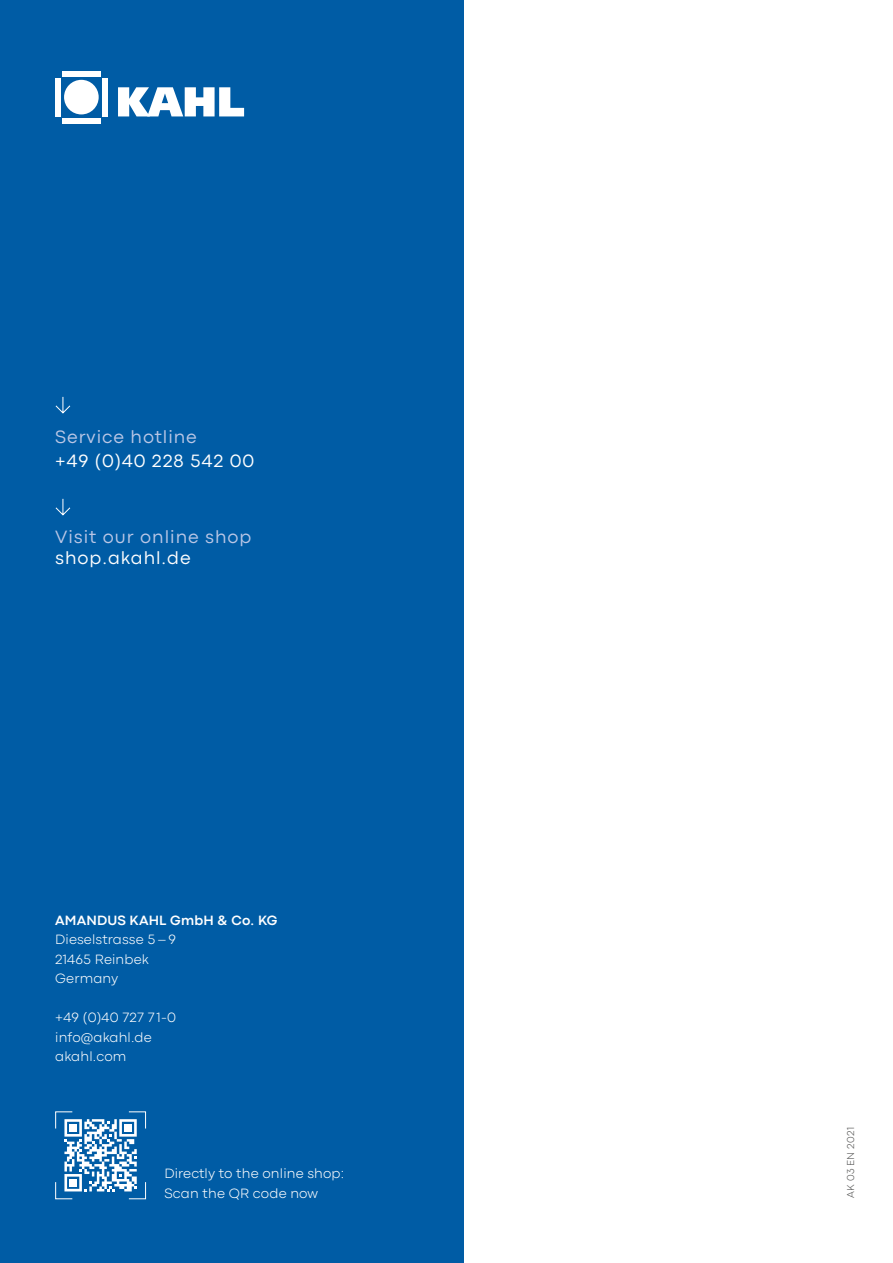
<style>
.page{position:relative;width:893px;height:1263px;background:#fff}
.page>*{position:absolute;margin:0;border:0;box-sizing:border-box;transform-origin:0 0}
.t1{font:18.6px "Codec Pro News";letter-spacing:.05em;color:#bbc7e6}
.t2{font:18.6px "Codec Pro News";letter-spacing:.05em;color:#fff}
.t3{font:300 14.1px/19.5px "Codec Pro";letter-spacing:.01em;color:#fff}
.t4{font:700 14.1px "Codec Pro";letter-spacing:.01em;color:#fff}
.t5{font:300 10.5px "Codec Pro";letter-spacing:.02em;color:#575756}
</style>
<div class="page">
<div style="left:0;top:0;width:464px;height:1263px;background:#005ca5"></div>
<svg style="left:118px;top:87px;width:126px;height:29px"></svg>
<div style="left:55px;top:78px;width:6px;height:38px;background:#fff"></div>
<div style="left:102px;top:78px;width:5px;height:38px;background:#fff"></div>
<div style="left:62px;top:118px;width:39px;height:5px;background:#fff"></div>
<div style="left:62px;top:71px;width:39px;height:6px;background:#fff"></div>
<div style="left:64px;top:80px;width:35px;height:34px;background:#fff;border-radius:50%"></div>
<svg style="left:55px;top:396px;width:16px;height:18px"></svg>
<svg style="left:55px;top:498px;width:16px;height:18px"></svg>
<svg style="left:55px;top:1111px;width:91px;height:88px"></svg>
<div style="left:69px;top:1124px;width:8px;height:8px;background:#fff"></div>
<div style="left:124px;top:1124px;width:8px;height:8px;background:#fff"></div>
<div style="left:69px;top:1179px;width:8px;height:7px;background:#fff"></div>
<h1 class="t1" style="left:55px;top:426px;width:143px">Service hotline</h1>
<h1 class="t2" style="left:55px;top:449px;width:200px">+49 (0)40 228 542 00</h1>
<h1 class="t1" style="left:55px;top:525px;width:198px">Visit our online shop</h1>
<h1 class="t2" style="left:55px;top:547px;width:137px">shop.akahl.de</h1>
<p class="t4" style="left:55px;top:912px;width:224px">AMANDUS KAHL GmbH &amp; Co. KG</p>
<p class="t3" style="left:55px;top:930px;width:122px">Dieselstrasse 5–9<br>21465 Reinbek<br>Germany</p>
<p class="t3" style="left:55px;top:1008px;width:122px">+49 (0)40 727 71-0 info@akahl.de akahl.com</p>
<p class="t3" style="left:164px;top:1164px;width:181px">Directly to the online shop:<br>Scan the QR code now</p>
<p class="t5" style="left:844px;top:1198px;width:73px;rotate:-90deg">AK 03 EN 2021</p>
</div>
